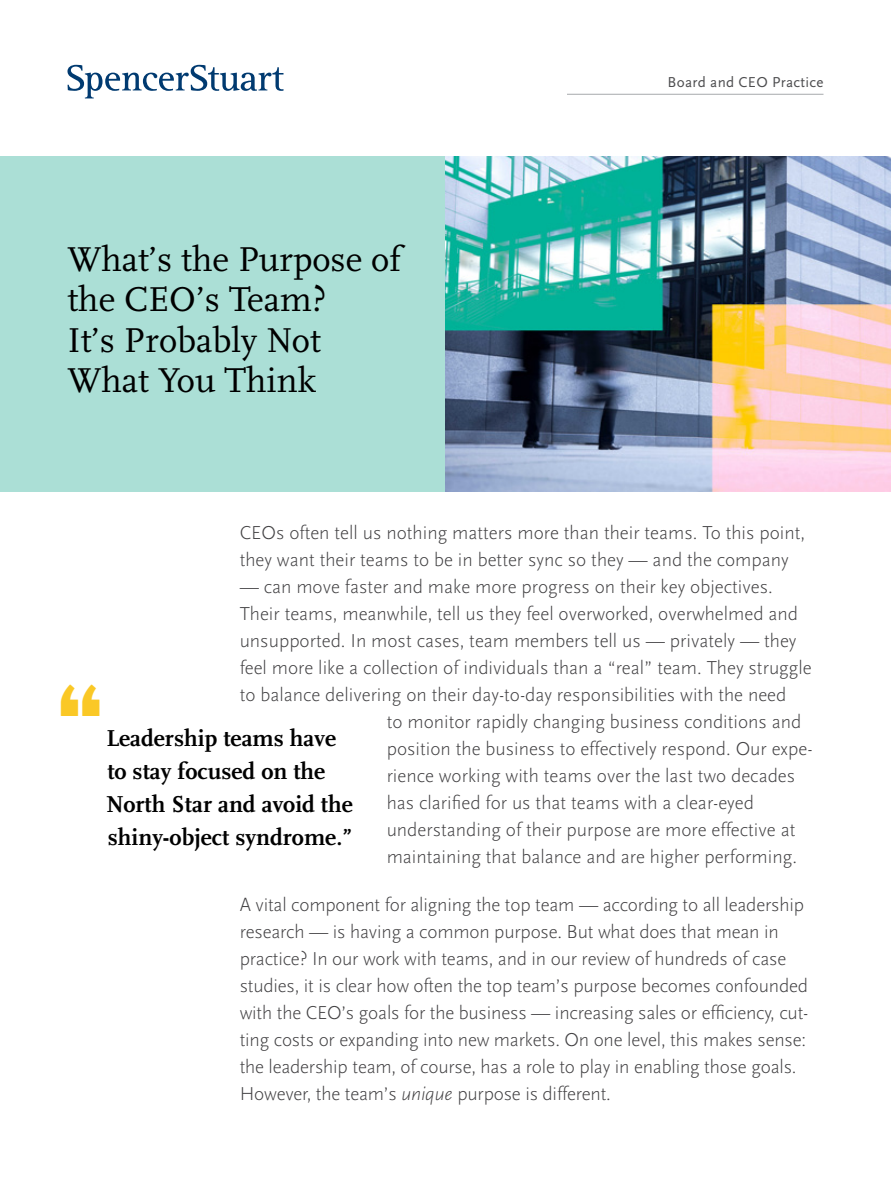
<style>
.page{position:relative;width:891px;height:1188px;background:#fff}
.page>*{position:absolute;margin:0;border:0;box-sizing:border-box;transform-origin:0 0}
.t1{font:45px "SSI Icon Font";color:#fac826}
.t2{font:36px/40.5px "Scala Pro";color:#000}
.t3{font:700 24px/33px "Scala Pro";color:#000}
.t4{font:300 19.5px/27px "Scala Sans Pro";color:#414042}
.t5{font:15px "Scala Sans Pro";letter-spacing:.02em;color:#4d4d4f}
.s1{font-style:italic}
</style>
<div class="page">
<svg style="left:67px;top:65px;width:217px;height:33px"></svg>
<hr style="left:567px;top:94px;width:257px;height:1px;background:#a7a9ac">
<div style="left:0;top:156px;width:446px;height:336px;background:#abdfd6"></div>
<img style="left:446px;top:156px;width:445px;height:336px">
<h2 class="t2" style="left:68px;top:238px;width:335px">What’s the Purpose of the CEO’s Team?<br>It’s Probably Not<br>What You Think</h2>
<p class="t5" style="left:668px;top:73px;width:157px">Board and CEO Practice</p>
<p class="t4" style="left:240px;top:519px;width:567px">CEOs often tell us nothing matters more than their teams. To this point, they want their teams to be in better sync so they — and the company</p>
<p class="t4" style="left:240px;top:573px;width:535px">— can move faster and make more progress on their key objectives.</p>
<p class="t4" style="left:240px;top:600px;width:560px">Their teams, meanwhile, tell us they feel overworked, overwhelmed and</p>
<p class="t4" style="left:240px;top:627px;width:558px">unsupported. In most cases, team members tell us — privately — they</p>
<p class="t4" style="left:240px;top:654px;width:574px">feel more like a collection of individuals than a “real” team. They struggle</p>
<p class="t4" style="left:240px;top:681px;width:548px">to balance delivering on their day-to-day responsibilities with the need</p>
<p class="t4" style="left:387px;top:708px;width:416px">to monitor rapidly changing business conditions and</p>
<p class="t4" style="left:387px;top:735px;width:427px">position the business to effectively respond. Our expe-</p>
<p class="t4" style="left:387px;top:762px;width:410px">rience working with teams over the last two decades</p>
<p class="t4" style="left:387px;top:789px;width:369px">has clarified for us that teams with a clear-eyed</p>
<p class="t4" style="left:387px;top:816px;width:410px">understanding of their purpose are more effective at</p>
<p class="t4" style="left:387px;top:843px;width:412px">maintaining that balance and are higher performing.</p>
<p class="t4" style="left:240px;top:891px;width:570px">A vital component for aligning the top team — according to all leadership research — is having a common purpose. But what does that mean in practice? In our work with teams, and in our review of hundreds of case studies, it is clear how often the top team’s purpose becomes confounded with the CEO’s goals for the business — increasing sales or efficiency, cut&shy;ting costs or expanding into new markets. On one level, this makes sense: the leadership team, of course, has a role to play in enabling those goals.<br>However, the team’s <span class="s1">unique</span> purpose is different.</p>
<h1 class="t1" style="left:59px;top:674px;width:44px">•</h1>
<p class="t3" style="left:106px;top:721px;width:248px">Leadership teams have to stay focused on the<br>North Star and avoid the shiny-object syndrome.”</p>
</div>
